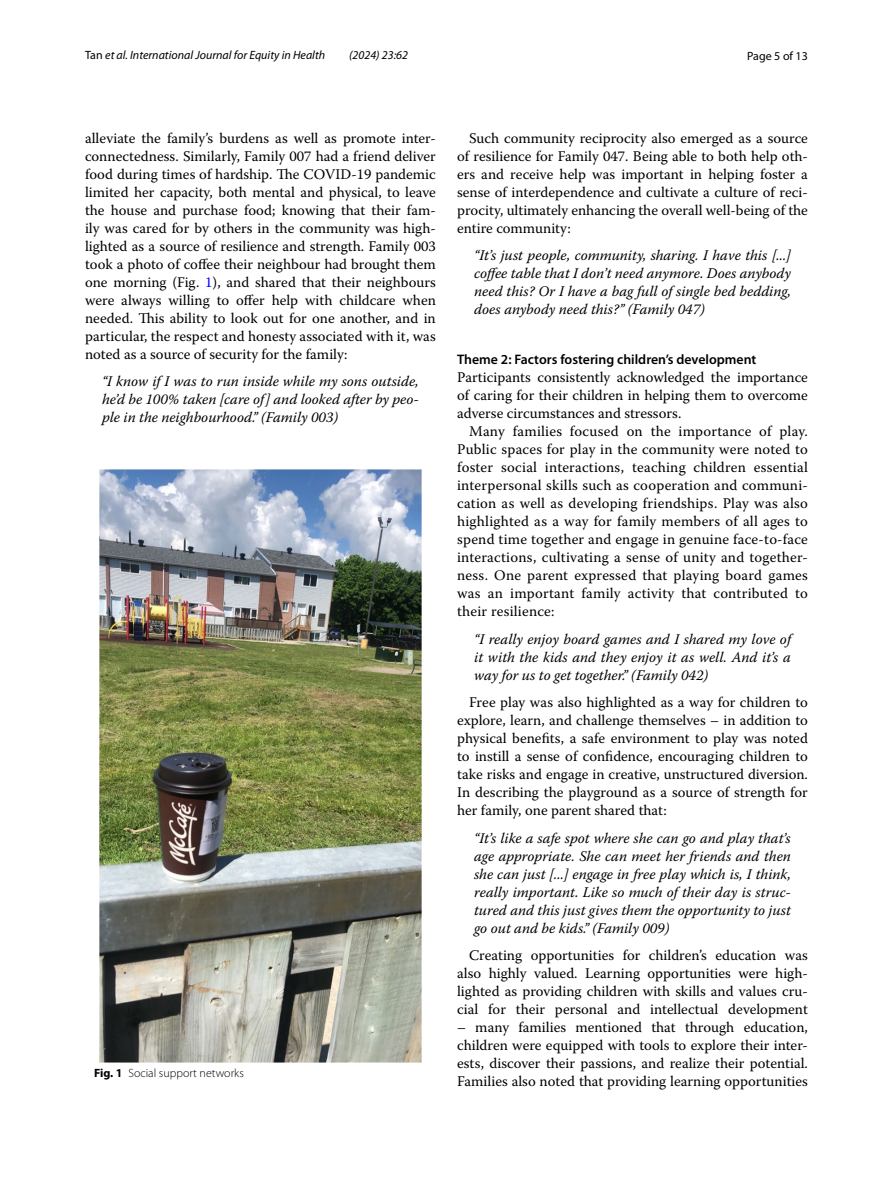
<style>
.page{position:relative;width:893px;height:1187px;background:#fff}
.page>*{position:absolute;margin:0;border:0;box-sizing:border-box;transform-origin:0 0}
.t1{font:14.7px/18px "Warnock Pro";color:#000;text-align:justify}
.t2{font:italic 14.7px/18px "Warnock Pro";color:#000;text-align:justify}
.t3{font:600 13.8px "Myriad Pro";color:#000}
.t4{font:italic 12px "Myriad Pro";color:#000}
.t5{font:300 12px "Myriad Pro";color:#000}
.t6{font:12px "Myriad Pro";color:#000}
.s1{font-style:normal}
.s2{color:#00f}
.s3{font-weight:700}
</style>
<div class="page">
<img style="left:100px;top:470px;width:321px;height:592px">
<p class="t4" style="left:85px;top:48px;width:242px"><span class="s1">Tan</span> et al. International Journal for Equity in Health</p>
<p class="t4" style="left:349px;top:48px;width:60px">(2024) 23:62</p>
<p class="t6" style="left:747px;top:48px;width:62px">Page 5 of 13</p>
<p class="t1" style="left:85px;top:128px;width:352px">alleviate the family’s burdens as well as promote inter&shy;connectedness. Similarly, Family 007 had a friend deliver food during times of hardship. The COVID-19 pandemic limited her capacity, both mental and physical, to leave the house and purchase food; knowing that their fam&shy;ily was cared for by others in the community was high&shy;lighted as a source of resilience and strength. Family 003 took a photo of coffee their neighbour had brought them one morning (Fig. <span class="s2">1</span>), and shared that their neighbours were always willing to offer help with childcare when needed. This ability to look out for one another, and in particular, the respect and honesty associated with it, was noted as a source of security for the family:</p>
<p class="t2" style="left:102px;top:372px;width:318px">“I know if I was to run inside while my sons outside, he’d be 100% taken [care of] and looked after by peo&shy;ple in the neighbourhood.” (Family 003)</p>
<p class="t5" style="left:94px;top:1066px;width:151px"><span class="s3">Fig. 1</span> Social support networks</p>
<p class="t1" style="left:457px;top:128px;width:352px;text-indent:12px">Such community reciprocity also emerged as a source of resilience for Family 047. Being able to both help oth&shy;ers and receive help was important in helping foster a sense of interdependence and cultivate a culture of reci&shy;procity, ultimately enhancing the overall well-being of the entire community:</p>
<p class="t2" style="left:474px;top:246px;width:318px">“It’s just people, community, sharing. I have this [...] coffee table that I don’t need anymore. Does anybody need this? Or I have a bag full of single bed bedding, does anybody need this?” (Family 047)</p>
<p class="t3" style="left:457px;top:351px;width:301px">Theme 2: Factors fostering children’s development</p>
<p class="t1" style="left:457px;top:368px;width:352px">Participants consistently acknowledged the importance of caring for their children in helping them to overcome adverse circumstances and stressors.</p>
<p class="t1" style="left:457px;top:422px;width:352px;text-indent:12px">Many families focused on the importance of play.<br>Public spaces for play in the community were noted to foster social interactions, teaching children essential interpersonal skills such as cooperation and communi&shy;cation as well as developing friendships. Play was also highlighted as a way for family members of all ages to spend time together and engage in genuine face-to-face interactions, cultivating a sense of unity and together&shy;ness. One parent expressed that playing board games was an important family activity that contributed to their resilience:</p>
<p class="t2" style="left:474px;top:629px;width:318px">“I really enjoy board games and I shared my love of it with the kids and they enjoy it as well. And it’s a way for us to get together.” (Family 042)</p>
<p class="t1" style="left:457px;top:693px;width:352px;text-indent:12px">Free play was also highlighted as a way for children to explore, learn, and challenge themselves – in addition to physical benefits, a safe environment to play was noted to instill a sense of confidence, encouraging children to take risks and engage in creative, unstructured diversion.<br>In describing the playground as a source of strength for her family, one parent shared that:</p>
<p class="t2" style="left:474px;top:828px;width:318px">“It’s like a safe spot where she can go and play that’s age appropriate. She can meet her friends and then she can just [...] engage in free play which is, I think, really important. Like so much of their day is struc&shy;tured and this just gives them the opportunity to just go out and be kids.” (Family 009)</p>
<p class="t1" style="left:457px;top:946px;width:352px;text-indent:12px">Creating opportunities for children’s education was also highly valued. Learning opportunities were high&shy;lighted as providing children with skills and values cru&shy;cial for their personal and intellectual development</p>
<p class="t1" style="left:457px;top:1018px;width:352px">– many families mentioned that through education, children were equipped with tools to explore their inter&shy;ests, discover their passions, and realize their potential.<br>Families also noted that providing learning opportunities</p>
</div>
